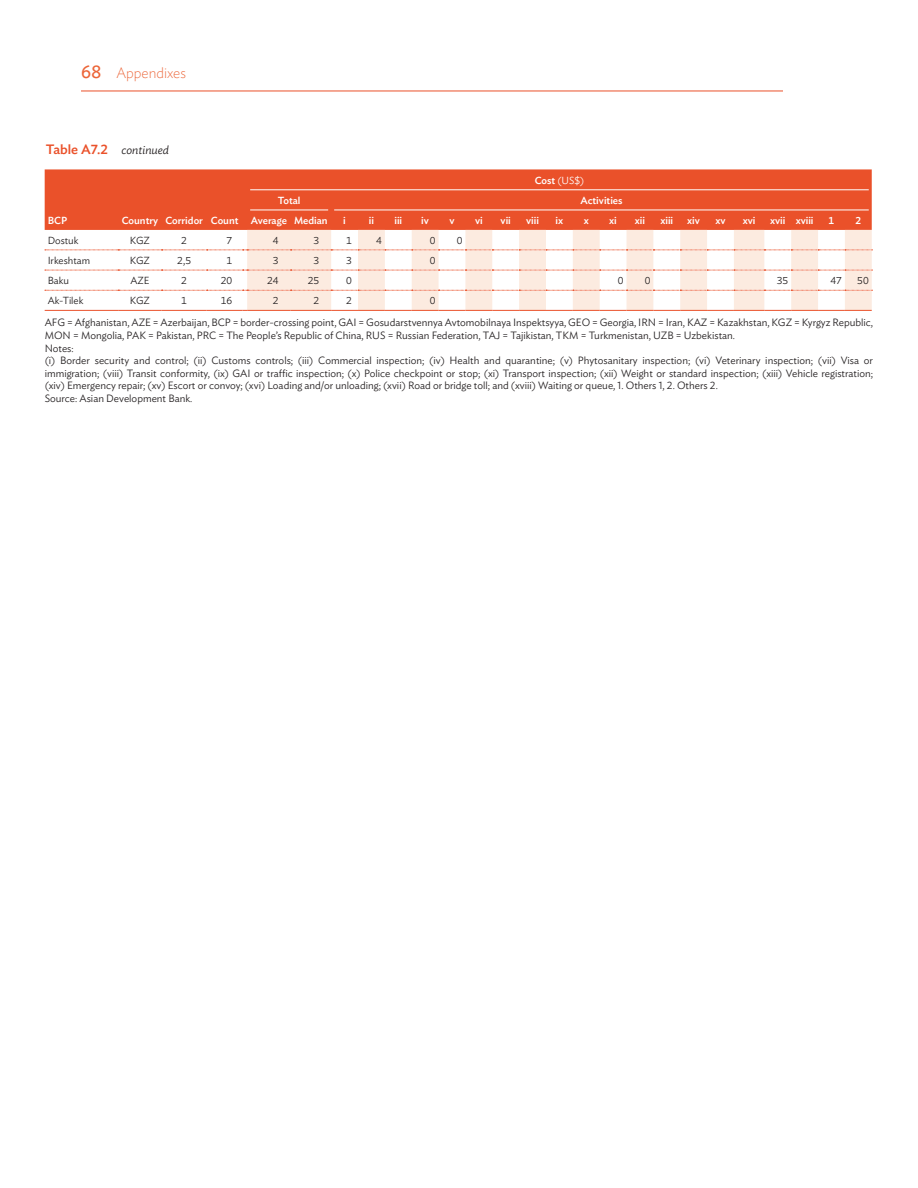
<style>
.page{position:relative;width:918px;height:1188px;background:#fff}
.page>*{position:absolute;margin:0;border:0;box-sizing:border-box;transform-origin:0 0}
.t1{font:200 15px "Ideal Sans";color:#ec6538;scale:.95 1}
.Fig_Tab_Title{font:500 13.5px "Ideal Sans";color:#ea512a}
.Source_2{font:300 10.5px/12.6px "Ideal Sans";color:#231f20;text-align:justify}
.Source{font:300 10.5px/12.6px "Ideal Sans";color:#231f20}
.Body_Text{font:500 10.2px "Ideal Sans";color:#fff}
.Body_Text-2{font:300 10.2px "Ideal Sans";color:#231f20}
.Body_Text-3{font:300 10.2px "Ideal Sans";color:#fff}
.s1{font-weight:400;font-size:18px}
.s2{font-weight:300;font-style:italic;font-size:12px;color:#231f20}
.s3{font-weight:500}
</style>
<div class="page">
<hr style="left:81px;top:91px;width:702px;height:1px;background:#ea512a">
<div style="left:45px;top:169px;width:827px;height:61px;background:#ea512a"></div>
<svg style="left:247px;top:230px;width:625px;height:80px;fill:#fcebe0"></svg>
<svg style="left:45px;top:250px;width:828px;height:1px"></svg>
<svg style="left:45px;top:270px;width:828px;height:1px"></svg>
<svg style="left:45px;top:290px;width:828px;height:1px"></svg>
<hr style="left:45px;top:310px;width:73px;height:1px;background:#ea512a">
<hr style="left:118px;top:310px;width:44px;height:1px;background:#ea512a">
<hr style="left:162px;top:310px;width:45px;height:1px;background:#ea512a">
<hr style="left:207px;top:310px;width:36px;height:1px;background:#ea512a">
<hr style="left:247px;top:310px;width:44px;height:1px;background:#ea512a">
<hr style="left:291px;top:310px;width:40px;height:1px;background:#ea512a">
<svg style="left:331px;top:310px;width:403px;height:1px"></svg>
<hr style="left:734px;top:310px;width:30px;height:1px;background:#ea512a">
<svg style="left:764px;top:310px;width:108px;height:1px"></svg>
<hr style="left:250px;top:190px;width:619px;height:1px;background:#fff">
<hr style="left:250px;top:210px;width:78px;height:1px;background:#fff">
<hr style="left:334px;top:210px;width:535px;height:1px;background:#fff">
<h1 class="t1" style="left:81px;top:62px;width:112px"><span class="s1">68</span> Appendixes</h1>
<p class="Fig_Tab_Title" style="left:46px;top:139px;width:125px">Table A7.2 <span class="s2">continued</span></p>
<p class="Body_Text" style="left:48px;top:213px;width:21px">BCP</p>
<p class="Body_Text" style="left:122px;top:213px;width:38px">Country</p>
<p class="Body_Text" style="left:165px;top:213px;width:39px">Corridor</p>
<p class="Body_Text" style="left:211px;top:213px;width:29px">Count</p>
<p class="Body_Text-3" style="left:535px;top:172px;width:51px"><span class="s3">Cost</span> (US$)</p>
<p class="Body_Text" style="left:278px;top:192px;width:24px">Total</p>
<p class="Body_Text" style="left:580px;top:192px;width:44px">Activities</p>
<p class="Body_Text" style="left:251px;top:213px;width:38px">Average</p>
<p class="Body_Text" style="left:294px;top:213px;width:35px">Median</p>
<p class="Body_Text" style="left:343px;top:213px;width:4px">i</p>
<p class="Body_Text" style="left:369px;top:213px;width:7px">ii</p>
<p class="Body_Text" style="left:394px;top:213px;width:9px">iii</p>
<p class="Body_Text" style="left:421px;top:213px;width:9px">iv</p>
<p class="Body_Text" style="left:449px;top:213px;width:7px">v</p>
<p class="Body_Text" style="left:475px;top:213px;width:9px">vi</p>
<p class="Body_Text" style="left:501px;top:213px;width:12px">vii</p>
<p class="Body_Text" style="left:526px;top:213px;width:14px">viii</p>
<p class="Body_Text" style="left:556px;top:213px;width:9px">ix</p>
<p class="Body_Text" style="left:584px;top:213px;width:7px">x</p>
<p class="Body_Text" style="left:609px;top:213px;width:9px">xi</p>
<p class="Body_Text" style="left:635px;top:213px;width:12px">xii</p>
<p class="Body_Text" style="left:660px;top:213px;width:14px">xiii</p>
<p class="Body_Text" style="left:687px;top:213px;width:14px">xiv</p>
<p class="Body_Text" style="left:715px;top:213px;width:12px">xv</p>
<p class="Body_Text" style="left:743px;top:213px;width:14px">xvi</p>
<p class="Body_Text" style="left:770px;top:213px;width:17px">xvii</p>
<p class="Body_Text" style="left:796px;top:213px;width:19px">xviii</p>
<p class="Body_Text" style="left:829px;top:213px;width:7px">1</p>
<p class="Body_Text" style="left:855px;top:213px;width:7px">2</p>
<p class="Body_Text-2" style="left:48px;top:233px;width:32px">Dostuk</p>
<p class="Body_Text-2" style="left:130px;top:233px;width:22px">KGZ</p>
<p class="Body_Text-2" style="left:181px;top:233px;width:7px">2</p>
<p class="Body_Text-2" style="left:226px;top:233px;width:7px">7</p>
<p class="Body_Text-2" style="left:273px;top:233px;width:7px">4</p>
<p class="Body_Text-2" style="left:313px;top:233px;width:7px">3</p>
<p class="Body_Text-2" style="left:346px;top:233px;width:7px">1</p>
<p class="Body_Text-2" style="left:376px;top:233px;width:7px">4</p>
<p class="Body_Text-2" style="left:430px;top:233px;width:7px">0</p>
<p class="Body_Text-2" style="left:457px;top:233px;width:7px">0</p>
<p class="Body_Text-2" style="left:48px;top:253px;width:44px">Irkeshtam</p>
<p class="Body_Text-2" style="left:130px;top:253px;width:22px">KGZ</p>
<p class="Body_Text-2" style="left:177px;top:253px;width:16px">2,5</p>
<p class="Body_Text-2" style="left:226px;top:253px;width:7px">1</p>
<p class="Body_Text-2" style="left:273px;top:253px;width:7px">3</p>
<p class="Body_Text-2" style="left:313px;top:253px;width:7px">3</p>
<p class="Body_Text-2" style="left:346px;top:253px;width:7px">3</p>
<p class="Body_Text-2" style="left:430px;top:253px;width:7px">0</p>
<p class="Body_Text-2" style="left:48px;top:273px;width:23px">Baku</p>
<p class="Body_Text-2" style="left:130px;top:273px;width:20px">AZE</p>
<p class="Body_Text-2" style="left:181px;top:273px;width:7px">2</p>
<p class="Body_Text-2" style="left:221px;top:273px;width:13px">20</p>
<p class="Body_Text-2" style="left:267px;top:273px;width:13px">24</p>
<p class="Body_Text-2" style="left:308px;top:273px;width:13px">25</p>
<p class="Body_Text-2" style="left:346px;top:273px;width:7px">0</p>
<p class="Body_Text-2" style="left:618px;top:273px;width:7px">0</p>
<p class="Body_Text-2" style="left:645px;top:273px;width:7px">0</p>
<p class="Body_Text-2" style="left:777px;top:273px;width:13px">35</p>
<p class="Body_Text-2" style="left:830px;top:273px;width:13px">47</p>
<p class="Body_Text-2" style="left:857px;top:273px;width:13px">50</p>
<p class="Body_Text-2" style="left:48px;top:293px;width:37px">Ak-Tilek</p>
<p class="Body_Text-2" style="left:130px;top:293px;width:22px">KGZ</p>
<p class="Body_Text-2" style="left:181px;top:293px;width:7px">1</p>
<p class="Body_Text-2" style="left:221px;top:293px;width:13px">16</p>
<p class="Body_Text-2" style="left:273px;top:293px;width:7px">2</p>
<p class="Body_Text-2" style="left:313px;top:293px;width:7px">2</p>
<p class="Body_Text-2" style="left:346px;top:293px;width:7px">2</p>
<p class="Body_Text-2" style="left:430px;top:293px;width:7px">0</p>
<p class="Source" style="left:45px;top:316px;width:830px">AFG = Afghanistan, AZE = Azerbaijan, BCP = border-crossing point, GAI = Gosudarstvennya Avtomobilnaya Inspektsyya, GEO = Georgia, IRN = Iran, KAZ = Kazakhstan, KGZ = Kyrgyz Republic,<br>MON = Mongolia, PAK = Pakistan, PRC = The People’s Republic of China, RUS = Russian Federation, TAJ = Tajikistan, TKM = Turkmenistan, UZB = Uzbekistan.</p>
<p class="Source_2" style="left:45px;top:341px;width:31px">Notes:</p>
<p class="Source_2" style="left:45px;top:353px;width:830px">(i) Border security and control; (ii) Customs controls; (iii) Commercial inspection; (iv) Health and quarantine; (v) Phytosanitary inspection; (vi) Veterinary inspection; (vii) Visa or immigration; (viii) Transit conformity, (ix) GAI or traffic inspection; (x) Police checkpoint or stop; (xi) Transport inspection; (xii) Weight or standard inspection; (xiii) Vehicle registration; (xiv) Emergency repair; (xv) Escort or convoy; (xvi) Loading and/or unloading; (xvii) Road or bridge toll; and (xviii) Waiting or queue, 1. Others 1, 2. Others 2.</p>
<p class="Source_2" style="left:45px;top:391px;width:149px">Source: Asian Development Bank.</p>
</div>
